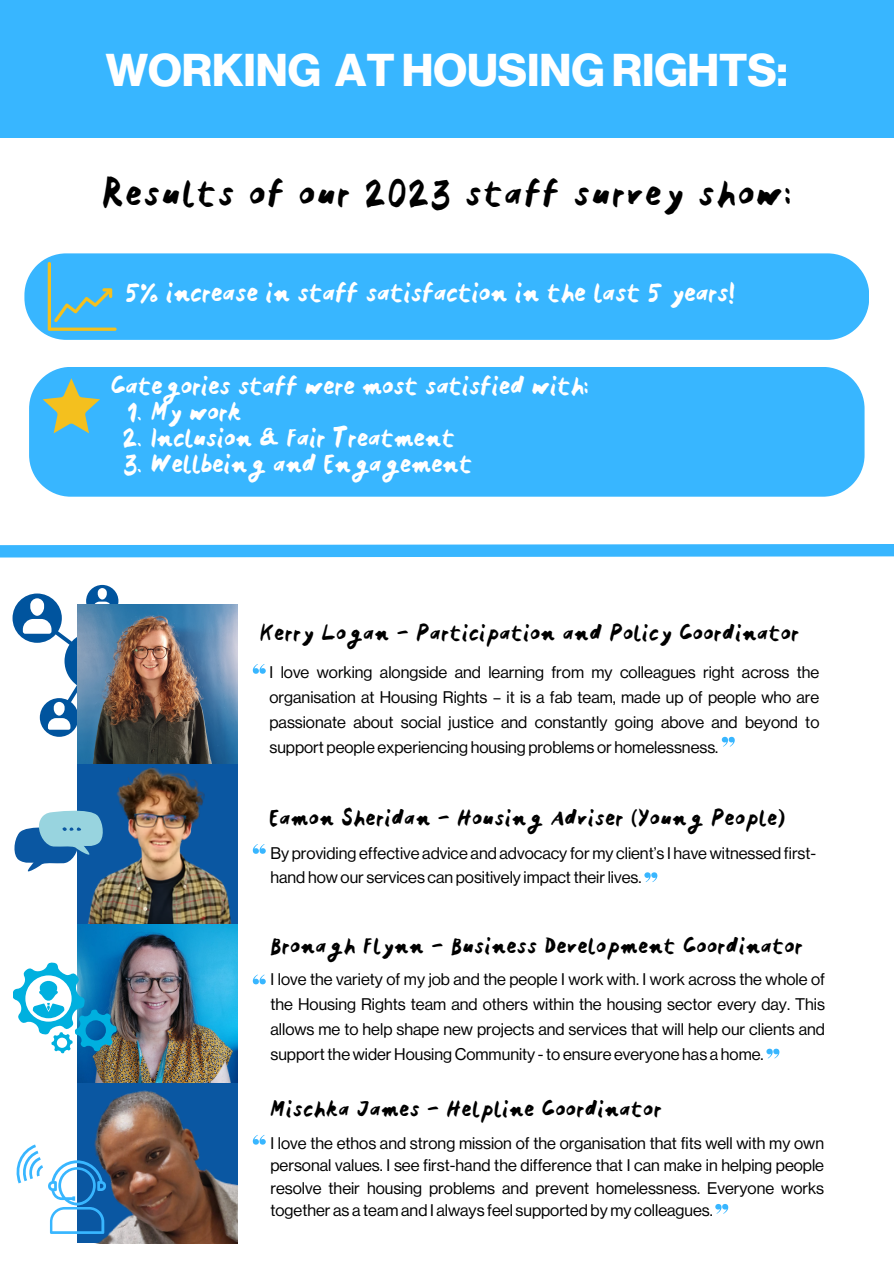
<style>
.page{position:relative;width:894px;height:1264px;background:#fff}
.page>*{position:absolute;margin:0;border:0;box-sizing:border-box;transform-origin:0 0}
.t1{font:700 45px "Haas Grot Disp 75";color:#fff}
.t2{font:27px "Mink";letter-spacing:.08em;color:#000}
.t3{font:19.35px "Mink";color:#fff}
.t4{font:18.9px "Mink";color:#fff}
.t5{font:16.5px/24.8px "Haas Grot Disp 55 Roman";color:#000;text-align:justify}
.t6{font:16.5px "Mink";letter-spacing:.04em;color:#000}
</style>
<div class="page">
<div style="left:0;top:0;width:893px;height:137px;background:#38b6ff"></div>
<svg style="left:253px;top:664px;width:13px;height:9px"></svg>
<svg style="left:13px;top:585px;width:174px;height:151px"></svg>
<img style="left:77px;top:605px;width:160px;height:159px">
<img style="left:77px;top:923px;width:160px;height:160px">
<img style="left:77px;top:1083px;width:160px;height:160px">
<img style="left:77px;top:760px;width:164px;height:163px;border-radius:10px">
<svg style="left:14px;top:806px;width:90px;height:66px"></svg>
<svg style="left:13px;top:962px;width:103px;height:91px"></svg>
<svg style="left:16px;top:1144px;width:90px;height:89px"></svg>
<svg style="left:253px;top:844px;width:13px;height:9px"></svg>
<svg style="left:253px;top:974px;width:13px;height:10px"></svg>
<svg style="left:253px;top:1135px;width:13px;height:9px"></svg>
<svg style="left:715px;top:1204px;width:13px;height:9px"></svg>
<svg style="left:766px;top:1048px;width:13px;height:10px"></svg>
<svg style="left:644px;top:872px;width:13px;height:10px"></svg>
<svg style="left:721px;top:736px;width:13px;height:10px"></svg>
<div style="left:24px;top:253px;width:845px;height:87px;background:#38b6ff"></div>
<div style="left:29px;top:367px;width:835px;height:129px;background:#38b6ff"></div>
<svg style="left:0;top:544px;width:893px;height:14px;background:#4ebeff"></svg>
<svg style="left:43px;top:378px;width:57px;height:55px;background:#84baa3"></svg>
<svg style="left:48px;top:262px;width:68px;height:68px;background:#52b7de"></svg>
<p class="t1" style="left:106px;top:49px;width:683px">WORKING AT HOUSING RIGHTS:</p>
<p class="t2" style="left:102px;top:180px;width:689px">Results of our 2023 staff survey show:</p>
<p class="t3" style="left:126px;top:283px;width:610px">5% increase in staff satisfaction in the last 5 years!</p>
<p class="t4" style="left:111px;top:377px;width:478px">Categories staff were most satisfied with:</p>
<p class="t4" style="left:128px;top:403px;width:115px">1. My work</p>
<p class="t4" style="left:123px;top:429px;width:333px">2. Inclusion &amp; Fair Treatment</p>
<p class="t4" style="left:124px;top:455px;width:350px">3. Wellbeing and Engagement</p>
<p class="t6" style="left:260px;top:625px;width:540px">Kerry Logan - Participation and Policy Coordinator</p>
<h1 class="t5" style="left:269px;top:660px;width:551px">I love working alongside and learning from my colleagues right across the organisation at Housing Rights – it is a fab team, made up of people who are passionate about social justice and constantly going above and beyond to support people experiencing housing problems or homelessness.</h1>
<p class="t6" style="left:269px;top:809px;width:517px">Eamon Sheridan - Housing Adviser (Young People)</p>
<h2 class="t5" style="left:270px;top:840px;width:547px">By providing effective advice and advocacy for my client’s I have witnessed first&shy;hand how our services can positively impact their lives.</h2>
<p class="t6" style="left:270px;top:937px;width:534px">Bronagh Flynn - Business Development Coordinator</p>
<p class="t5" style="left:270px;top:967px;width:556px">I love the variety of my job and the people I work with. I work across the whole of the Housing Rights team and others within the housing sector every day. This allows me to help shape new projects and services that will help our clients and support the wider Housing Community - to ensure everyone has a home.</p>
<p class="t6" style="left:270px;top:1100px;width:393px">Mischka James - Helpline Coordinator</p>
<h3 class="t5" style="left:270px;top:1132px;width:555px;line-height:22.5px">I love the ethos and strong mission of the organisation that fits well with my own personal values. I see first-hand the difference that I can make in helping people resolve their housing problems and prevent homelessness. Everyone works together as a team and I always feel supported by my colleagues.</h3>
</div>
